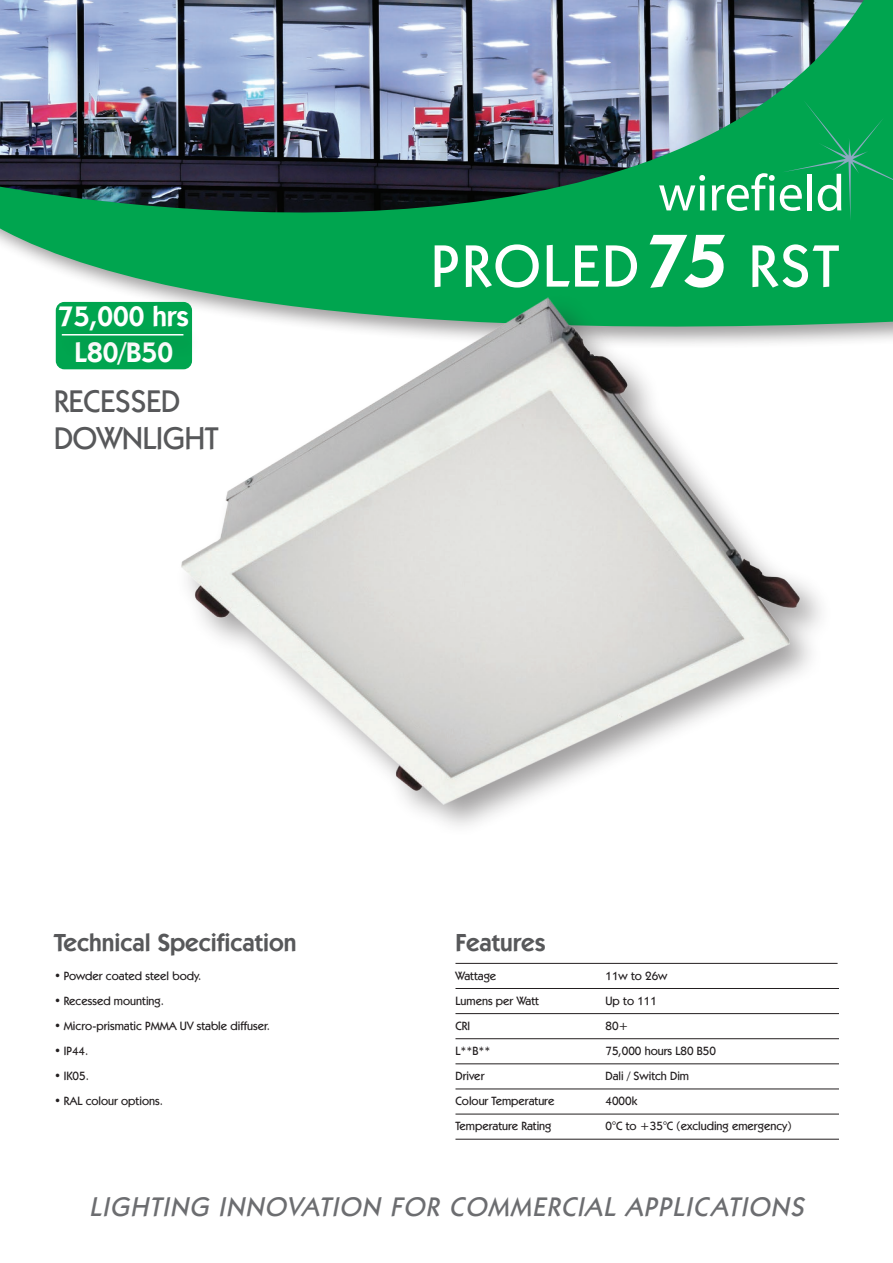
<style>
.page{position:relative;width:893px;height:1263px;background:#fff}
.page>*{position:absolute;margin:0;border:0;box-sizing:border-box;transform-origin:0 0}
.NEW_TITLE_2018{font:500 60px "Kabel IT Cby BT";letter-spacing:.05em;color:#fff}
.New_Sub_Title_2018{font:500 31.5px/37.8px "Kabel IT Cby BT";color:#57585a}
.New_hours_block_2018{font:600 28.35px "Kabel IT Cby BT";color:#fff}
.t1{font:italic 500 27px "Kabel IT Cby BT";letter-spacing:.02em;color:#6c6d70}
.New_Text_and_Table_H{font:600 24.75px "Kabel IT Cby BT";color:#57585a}
.New_Bullits_and_text{font:500 12px "Kabel IT Cby BT";color:#231f20}
.s1{font-weight:600;font-size:75px}
</style>
<div class="page">
<svg style="left:0;top:0;width:893px;height:345px;background:#528e80"></svg>
<svg style="left:659px;top:175px;width:46px;height:35px"></svg>
<svg style="left:712px;top:100px;width:181px;height:121px;background:#1aa960"></svg>
<div style="left:175px;top:292px;width:659px;height:546px;background:#231f20;opacity:.43"></div>
<img style="left:123px;top:298px;width:744px;height:506px">
<hr style="left:455px;top:988px;width:384px;height:1px;background:#231f20">
<hr style="left:455px;top:963px;width:383px;height:1px;background:#231f20">
<hr style="left:455px;top:1013px;width:384px;height:1px;background:#231f20">
<hr style="left:455px;top:1038px;width:384px;height:1px;background:#231f20">
<hr style="left:455px;top:1063px;width:384px;height:1px;background:#231f20">
<hr style="left:455px;top:1089px;width:384px;height:1px;background:#231f20">
<hr style="left:455px;top:1139px;width:384px;height:1px;background:#231f20">
<hr style="left:455px;top:1114px;width:384px;height:1px;background:#231f20">
<div style="left:56px;top:302px;width:136px;height:67px;background:#00a54f;border-radius:9px"></div>
<div style="left:58px;top:328px;width:146px;height:30px;background:#231f20;opacity:.43"></div>
<hr style="left:62px;top:334px;width:121px;height:1px;background:#fff">
<p class="New_hours_block_2018" style="left:58px;top:299px;width:132px">75,000 hrs</p>
<p class="New_hours_block_2018" style="left:74px;top:334px;width:100px">L80/B50</p>
<p class="New_Sub_Title_2018" style="left:54px;top:381px;width:166px">RECESSED<br>DOWNLIGHT</p>
<p class="NEW_TITLE_2018" style="left:431px;top:229px;width:409px">PROLED<span class="s1">75</span> RST</p>
<p class="New_Text_and_Table_H" style="left:54px;top:927px;width:244px">Technical Specification</p>
<p class="New_Text_and_Table_H" style="left:455px;top:927px;width:92px">Features</p>
<p class="New_Bullits_and_text" style="left:54px;top:968px;width:149px">• Powder coated steel body.</p>
<p class="New_Bullits_and_text" style="left:54px;top:993px;width:111px">• Recessed mounting.</p>
<p class="New_Bullits_and_text" style="left:54px;top:1018px;width:217px">• Micro-prismatic PMMA UV stable diffuser.</p>
<p class="New_Bullits_and_text" style="left:54px;top:1043px;width:36px">• IP44.</p>
<p class="New_Bullits_and_text" style="left:54px;top:1068px;width:36px">• IK05.</p>
<p class="New_Bullits_and_text" style="left:54px;top:1093px;width:110px">• RAL colour options.</p>
<p class="New_Bullits_and_text" style="left:455px;top:968px;width:42px">Wattage</p>
<p class="New_Bullits_and_text" style="left:605px;top:968px;width:63px">11w to 26w</p>
<p class="New_Bullits_and_text" style="left:455px;top:993px;width:85px">Lumens per Watt</p>
<p class="New_Bullits_and_text" style="left:605px;top:993px;width:53px">Up to 111</p>
<p class="New_Bullits_and_text" style="left:455px;top:1018px;width:16px">CRI</p>
<p class="New_Bullits_and_text" style="left:605px;top:1018px;width:25px">80+</p>
<p class="New_Bullits_and_text" style="left:455px;top:1043px;width:37px">L**B**</p>
<p class="New_Bullits_and_text" style="left:605px;top:1043px;width:112px">75,000 hours L80 B50</p>
<p class="New_Bullits_and_text" style="left:455px;top:1068px;width:30px">Driver</p>
<p class="New_Bullits_and_text" style="left:605px;top:1068px;width:85px">Dali / Switch Dim</p>
<p class="New_Bullits_and_text" style="left:455px;top:1093px;width:100px">Colour Temperature</p>
<p class="New_Bullits_and_text" style="left:605px;top:1093px;width:33px">4000k</p>
<p class="New_Bullits_and_text" style="left:455px;top:1118px;width:97px">Temperature Rating</p>
<p class="New_Bullits_and_text" style="left:605px;top:1118px;width:187px">0°C to +35°C (excluding emergency)</p>
<h3 class="t1" style="left:89px;top:1190px;width:722px">LIGHTING INNOVATION FOR COMMERCIAL APPLICATIONS</h3>
</div>
